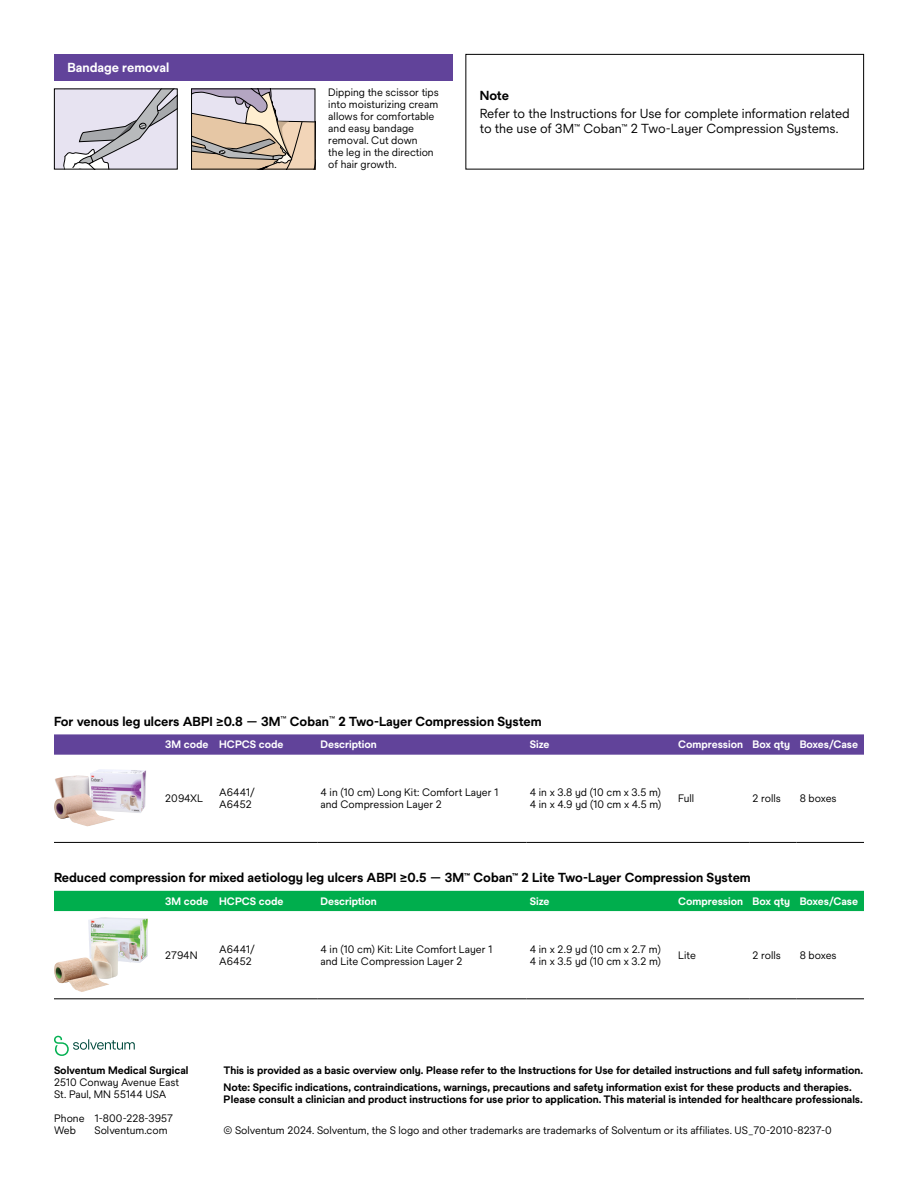
<style>
.page{position:relative;width:918px;height:1188px;background:#fff}
.page>*{position:absolute;margin:0;border:0;box-sizing:border-box;transform-origin:0 0}
.H2_Body_Copy_Header_8_5pt{font:700 12.75px "Solve Pro";letter-spacing:-.005em;color:#000}
.P_Body_Copy_8_5pt{font:12.75px/15.3px "Solve Pro";color:#000}
.H2_Section_Headers_8_5pt{font:700 12.75px "Solve Pro";color:#fff}
.P_Legal_7pt{font:700 10.5px/12px "Solve Pro";letter-spacing:-.005em;color:#000}
.P_Table_Body_7pt{font:10.5px/12px "Solve Pro";color:#000}
.P_Legal_7pt-2{font:10.5px "Solve Pro";color:#000}
.P_Body_Copy_Steps_7pt{font:10.5px/12px "Solve Pro";color:#000}
.P_Table_Header_7pt{font:700 10.5px "Solve Pro";letter-spacing:-.005em;color:#fff}
</style>
<div class="page">
<div style="left:54px;top:54px;width:399px;height:27px;background:#61439a"></div>
<div style="left:54px;top:89px;width:123px;height:80px;background:#e7e3f1"></div>
<svg style="left:63px;top:90px;width:113px;height:78px"></svg>
<div style="left:54px;top:88px;width:124px;height:82px;border:1px solid #000"></div>
<svg style="left:193px;top:90px;width:120px;height:78px;background:#cebdb2"></svg>
<div style="left:465px;top:54px;width:399px;height:116px;border:1px solid #000"></div>
<svg style="left:54px;top:734px;width:810px;height:21px;background:#66499d"></svg>
<hr style="left:54px;top:842px;width:108px;height:1px;background:#000">
<hr style="left:162px;top:842px;width:54px;height:1px;background:#000">
<hr style="left:216px;top:842px;width:101px;height:1px;background:#000">
<hr style="left:317px;top:842px;width:209px;height:1px;background:#000">
<hr style="left:526px;top:842px;width:149px;height:1px;background:#000">
<hr style="left:675px;top:842px;width:74px;height:1px;background:#000">
<hr style="left:749px;top:842px;width:47px;height:1px;background:#000">
<hr style="left:796px;top:842px;width:68px;height:1px;background:#000">
<img style="left:89px;top:769px;width:11px;height:29px">
<div style="left:54px;top:891px;width:810px;height:20px;background:#00ae4d"></div>
<hr style="left:54px;top:999px;width:108px;height:1px;background:#000">
<hr style="left:162px;top:999px;width:54px;height:1px;background:#000">
<hr style="left:216px;top:999px;width:101px;height:1px;background:#000">
<hr style="left:317px;top:999px;width:209px;height:1px;background:#000">
<hr style="left:526px;top:999px;width:149px;height:1px;background:#000">
<hr style="left:675px;top:999px;width:74px;height:1px;background:#000">
<hr style="left:749px;top:999px;width:47px;height:1px;background:#000">
<hr style="left:796px;top:999px;width:68px;height:1px;background:#000">
<img style="left:88px;top:917px;width:60px;height:46px">
<svg style="left:54px;top:1036px;width:81px;height:20px"></svg>
<h2 class="H2_Section_Headers_8_5pt" style="left:68px;top:60px;width:103px">Bandage removal</h2>
<p class="P_Body_Copy_Steps_7pt" style="left:328px;top:87px;width:112px">Dipping the scissor tips into moisturizing cream allows for comfortable and easy bandage removal. Cut down<br>the leg in the direction of hair growth.</p>
<h2 class="H2_Body_Copy_Header_8_5pt" style="left:480px;top:88px;width:31px">Note</h2>
<p class="P_Body_Copy_8_5pt" style="left:480px;top:106px;width:372px">Refer to the Instructions for Use for complete information related to the use of 3M<sup>™</sup> Coban<sup>™</sup> 2 Two-Layer Compression Systems.</p>
<h2 class="H2_Body_Copy_Header_8_5pt" style="left:54px;top:714px;width:489px">For venous leg ulcers ABPI ≥0.8 — 3M<sup>™</sup> Coban<sup>™</sup> 2 Two-Layer Compression System</h2>
<p class="P_Table_Header_7pt" style="left:165px;top:739px;width:45px">3M code</p>
<p class="P_Table_Header_7pt" style="left:219px;top:739px;width:66px">HCPCS code</p>
<p class="P_Table_Header_7pt" style="left:320px;top:739px;width:58px">Description</p>
<p class="P_Table_Header_7pt" style="left:530px;top:739px;width:21px">Size</p>
<p class="P_Table_Header_7pt" style="left:678px;top:739px;width:66px">Compression</p>
<p class="P_Table_Header_7pt" style="left:752px;top:739px;width:39px">Box qty</p>
<p class="P_Table_Header_7pt" style="left:800px;top:739px;width:60px">Boxes/Case</p>
<p class="P_Table_Body_7pt" style="left:165px;top:793px;width:39px">2094XL</p>
<p class="P_Table_Body_7pt" style="left:219px;top:787px;width:37px">A6441/<br>A6452</p>
<p class="P_Table_Body_7pt" style="left:320px;top:787px;width:180px">4 in (10 cm) Long Kit: Comfort Layer 1 and Compression Layer 2</p>
<p class="P_Table_Body_7pt" style="left:530px;top:787px;width:133px">4 in x 3.8 yd (10 cm x 3.5 m)</p>
<p class="P_Table_Body_7pt" style="left:530px;top:799px;width:133px">4 in x 4.9 yd (10 cm x 4.5 m)</p>
<p class="P_Table_Body_7pt" style="left:678px;top:793px;width:17px">Full</p>
<p class="P_Table_Body_7pt" style="left:752px;top:793px;width:30px">2 rolls</p>
<p class="P_Table_Body_7pt" style="left:800px;top:793px;width:38px">8 boxes</p>
<h2 class="H2_Body_Copy_Header_8_5pt" style="left:54px;top:870px;width:698px">Reduced compression for mixed aetiology leg ulcers ABPI ≥0.5 — 3M<sup>™</sup> Coban<sup>™</sup> 2 Lite Two-Layer Compression System</h2>
<p class="P_Table_Header_7pt" style="left:165px;top:895px;width:45px">3M code</p>
<p class="P_Table_Header_7pt" style="left:219px;top:895px;width:66px">HCPCS code</p>
<p class="P_Table_Header_7pt" style="left:320px;top:895px;width:58px">Description</p>
<p class="P_Table_Header_7pt" style="left:530px;top:895px;width:21px">Size</p>
<p class="P_Table_Header_7pt" style="left:678px;top:895px;width:66px">Compression</p>
<p class="P_Table_Header_7pt" style="left:752px;top:895px;width:39px">Box qty</p>
<p class="P_Table_Header_7pt" style="left:800px;top:895px;width:60px">Boxes/Case</p>
<p class="P_Table_Body_7pt" style="left:165px;top:949px;width:34px">2794N</p>
<p class="P_Table_Body_7pt" style="left:219px;top:943px;width:37px">A6441/<br>A6452</p>
<p class="P_Table_Body_7pt" style="left:320px;top:943px;width:174px">4 in (10 cm) Kit: Lite Comfort Layer 1 and Lite Compression Layer 2</p>
<p class="P_Table_Body_7pt" style="left:530px;top:943px;width:133px">4 in x 2.9 yd (10 cm x 2.7 m)</p>
<p class="P_Table_Body_7pt" style="left:530px;top:955px;width:133px">4 in x 3.5 yd (10 cm x 3.2 m)</p>
<p class="P_Table_Body_7pt" style="left:678px;top:949px;width:19px">Lite</p>
<p class="P_Table_Body_7pt" style="left:752px;top:949px;width:30px">2 rolls</p>
<p class="P_Table_Body_7pt" style="left:800px;top:949px;width:38px">8 boxes</p>
<p class="P_Legal_7pt" style="left:224px;top:1064px;width:641px">This is provided as a basic overview only. Please refer to the Instructions for Use for detailed instructions and full safety information.</p>
<p class="P_Legal_7pt" style="left:224px;top:1082px;width:641px">Note: Specific indications, contraindications, warnings, precautions and safety information exist for these products and therapies.<br>Please consult a clinician and product instructions for use prior to application. This material is intended for healthcare professionals.</p>
<p class="P_Legal_7pt" style="left:54px;top:1064px;width:136px">Solventum Medical Surgical</p>
<p class="P_Legal_7pt-2" style="left:54px;top:1076px;width:126px">2510 Conway Avenue East</p>
<p class="P_Legal_7pt-2" style="left:54px;top:1088px;width:114px">St. Paul, MN 55144 USA</p>
<p class="P_Legal_7pt-2" style="left:54px;top:1112px;width:121px">Phone 1-800-228-3957</p>
<p class="P_Legal_7pt-2" style="left:54px;top:1124px;width:23px">Web</p>
<p class="P_Legal_7pt-2" style="left:94px;top:1124px;width:75px">Solventum.com</p>
<p class="P_Legal_7pt-2" style="left:224px;top:1124px;width:610px">© Solventum 2024. Solventum, the S logo and other trademarks are trademarks of Solventum or its affiliates. US_70-2010-8237-0</p>
</div>
